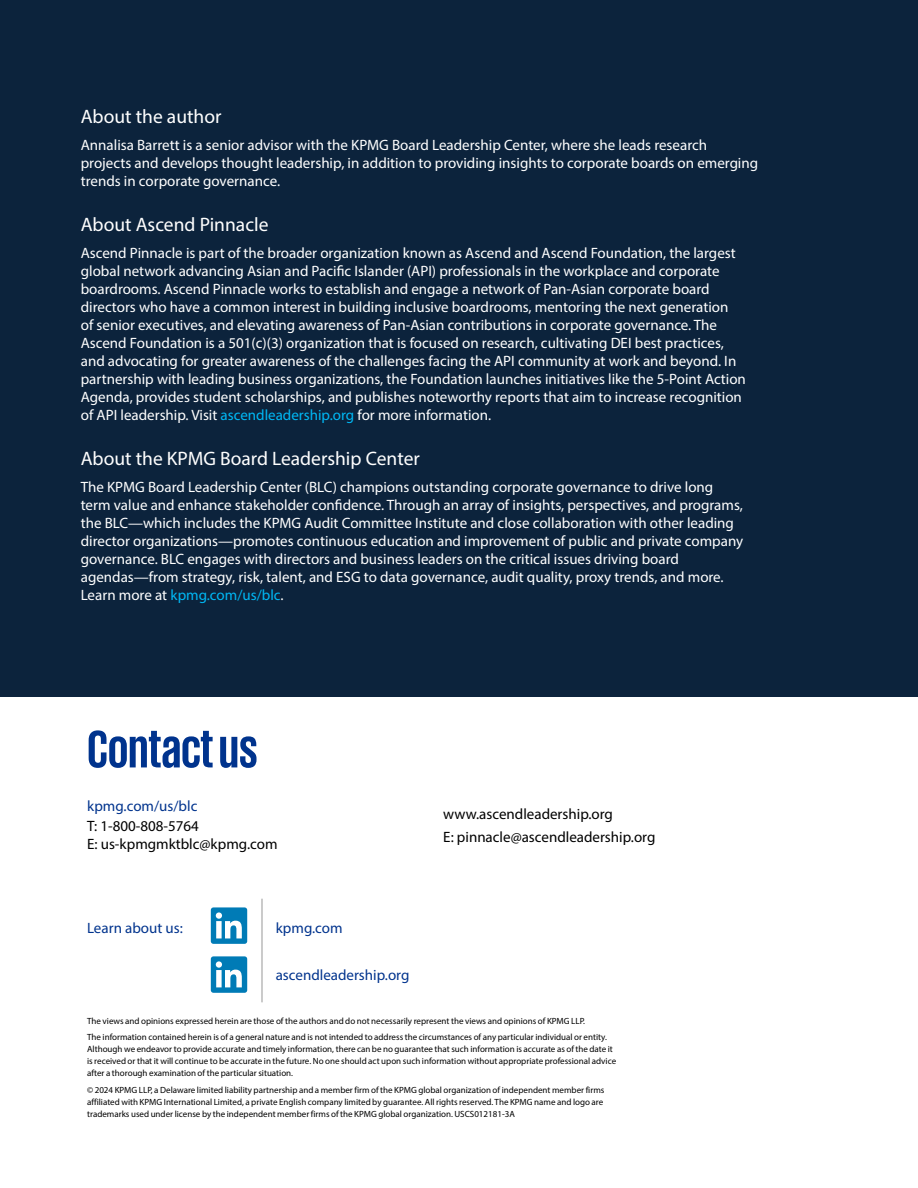
<style>
.page{position:relative;width:918px;height:1188px;background:#fff}
.page>*{position:absolute;margin:0;border:0;box-sizing:border-box;transform-origin:0 0}
.t1{font:700 54px "KPMG";color:#00338d}
.t2{font:19.5px "Myriad Pro";color:#fff}
.t3{font:15px/18px "Myriad Pro";color:#fff}
.t4{font:15px/18px "Myriad Pro";color:#000}
.t5{font:15px "Myriad Pro";color:#00338d}
.t6{font:9px/12px "Myriad Pro";color:#000}
.s1{color:#00b8f5}
</style>
<div class="page">
<div style="left:0;top:0;width:918px;height:697px;background:#0c233c"></div>
<div style="left:211px;top:907px;width:36px;height:37px;background:#007bb6;border-radius:3px"></div>
<svg style="left:216px;top:912px;width:26px;height:26px"></svg>
<hr style="left:262px;top:899px;width:1px;height:103px;background:#989898">
<div style="left:211px;top:956px;width:36px;height:37px;background:#007bb6;border-radius:3px"></div>
<svg style="left:216px;top:961px;width:26px;height:26px"></svg>
<h2 class="t2" style="left:81px;top:104px;width:142px">About the author</h2>
<p class="t3" style="left:81px;top:135px;width:679px">Annalisa Barrett is a senior advisor with the KPMG Board Leadership Center, where she leads research projects and develops thought leadership, in addition to providing insights to corporate boards on emerging trends in corporate governance.</p>
<h2 class="t2" style="left:81px;top:212px;width:189px">About Ascend Pinnacle</h2>
<p class="t3" style="left:81px;top:243px;width:667px">Ascend Pinnacle is part of the broader organization known as Ascend and Ascend Foundation, the largest global network advancing Asian and Pacific Islander (API) professionals in the workplace and corporate boardrooms. Ascend Pinnacle works to establish and engage a network of Pan-Asian corporate board directors who have a common interest in building inclusive boardrooms, mentoring the next generation<br>of senior executives, and elevating awareness of Pan-Asian contributions in corporate governance. The Ascend Foundation is a 501(c)(3) organization that is focused on research, cultivating DEI best practices, and advocating for greater awareness of the challenges facing the API community at work and beyond. In partnership with leading business organizations, the Foundation launches initiatives like the 5-Point Action Agenda, provides student scholarships, and publishes noteworthy reports that aim to increase recognition of API leadership. Visit <span class="s1">ascendleadership.org</span> for more information.</p>
<h2 class="t2" style="left:81px;top:446px;width:341px">About the KPMG Board Leadership Center</h2>
<p class="t3" style="left:81px;top:477px;width:664px">The KPMG Board Leadership Center (BLC) champions outstanding corporate governance to drive long term value and enhance stakeholder confidence. Through an array of insights, perspectives, and programs, the BLC—which includes the KPMG Audit Committee Institute and close collaboration with other leading director organizations—promotes continuous education and improvement of public and private company governance. BLC engages with directors and business leaders on the critical issues driving board agendas—from strategy, risk, talent, and ESG to data governance, audit quality, proxy trends, and more.<br>Learn more at <span class="s1">kpmg.com/us/blc</span>.</p>
<h1 class="t1" style="left:87px;top:722px;width:172px">Contact us</h1>
<p class="t5" style="left:87px;top:797px;width:112px">kpmg.com/us/blc</p>
<p class="t4" style="left:87px;top:817px;width:192px">T: 1-800-808-5764<br>E: us-kpmgmktblc@kpmg.com</p>
<p class="t5" style="left:87px;top:919px;width:97px">Learn about us:</p>
<p class="t5" style="left:276px;top:919px;width:68px">kpmg.com</p>
<p class="t5" style="left:276px;top:966px;width:135px">ascendleadership.org</p>
<p class="t4" style="left:443px;top:803px;width:214px;line-height:22.6px">www.ascendleadership.org<br>E: pinnacle@ascendleadership.org</p>
<p class="t6" style="left:87px;top:1012px;width:521px;line-height:16.5px">The views and opinions expressed herein are those of the authors and do not necessarily represent the views and opinions of KPMG LLP.<br>The information contained herein is of a general nature and is not intended to address the circumstances of any particular individual or entity.</p>
<p class="t6" style="left:87px;top:1043px;width:531px">Although we endeavor to provide accurate and timely information, there can be no guarantee that such information is accurate as of the date it is received or that it will continue to be accurate in the future. No one should act upon such information without appropriate professional advice after a thorough examination of the particular situation.</p>
<p class="t6" style="left:87px;top:1084px;width:519px">© 2024 KPMG LLP, a Delaware limited liability partnership and a member firm of the KPMG global organization of independent member firms affiliated with KPMG International Limited, a private English company limited by guarantee. All rights reserved. The KPMG name and logo are trademarks used under license by the independent member firms of the KPMG global organization. USCS012181-3A</p>
</div>
